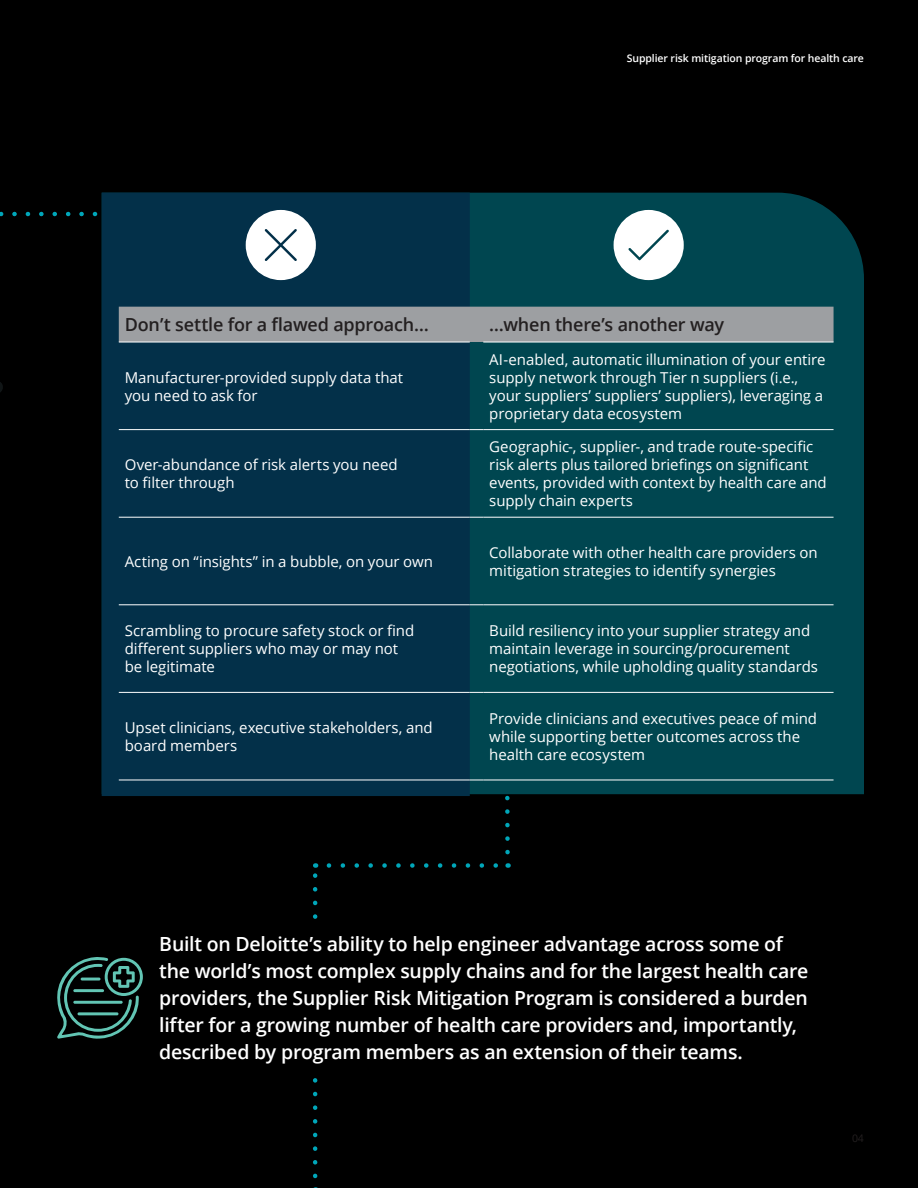
<style>
.page{position:relative;width:918px;height:1188px;background:#000}
.page>*{position:absolute;margin:0;border:0;box-sizing:border-box;transform-origin:0 0}
.t1{font:600 19.5px/27px "Open Sans";letter-spacing:-.015em;color:#fff}
.t2{font:600 18px "Open Sans";letter-spacing:-.01em;color:#231f20}
.t3{font:15px/18px "Open Sans";letter-spacing:-.005em;color:#fff}
.t4{font:600 10.5px "Open Sans";letter-spacing:-.01em;color:#fff}
.t5{font:10.5px "Open Sans";color:#231f20}
</style>
<div class="page">
<svg style="left:329px;top:863px;width:169px;height:5px"></svg>
<svg style="left:313px;top:863px;width:4px;height:313px"></svg>
<svg style="left:502px;top:794px;width:10px;height:61px"></svg>
<div style="left:470px;top:193px;width:394px;height:601px;background:#004650"></div>
<div style="left:102px;top:193px;width:368px;height:603px;background:#033049"></div>
<svg style="left:0;top:382px;width:3px;height:10px"></svg>
<div style="left:146px;top:923px;width:694px;height:150px;background:#000"></div>
<svg style="left:57px;top:957px;width:86px;height:82px"></svg>
<hr style="left:119px;top:429px;width:351px;height:1px;background:#fff">
<svg style="left:470px;top:429px;width:13px;height:1px"></svg>
<hr style="left:483px;top:429px;width:351px;height:1px;background:#fff">
<hr style="left:119px;top:517px;width:351px;height:1px;background:#fff">
<svg style="left:470px;top:517px;width:13px;height:1px"></svg>
<hr style="left:483px;top:517px;width:351px;height:1px;background:#fff">
<hr style="left:119px;top:605px;width:351px;height:1px;background:#fff">
<svg style="left:470px;top:605px;width:13px;height:1px"></svg>
<hr style="left:483px;top:605px;width:351px;height:1px;background:#fff">
<hr style="left:119px;top:692px;width:351px;height:1px;background:#fff">
<svg style="left:470px;top:692px;width:13px;height:1px"></svg>
<hr style="left:483px;top:692px;width:351px;height:1px;background:#fff">
<hr style="left:119px;top:780px;width:351px;height:1px;background:#fff">
<svg style="left:470px;top:780px;width:13px;height:1px"></svg>
<hr style="left:483px;top:780px;width:351px;height:1px;background:#fff">
<svg style="left:0;top:210px;width:834px;height:151px;background:#30545f"></svg>
<p class="t4" style="left:627px;top:51px;width:239px">Supplier risk mitigation program for health care</p>
<p class="t2" style="left:125px;top:312px;width:305px">Don’t settle for a flawed approach…</p>
<p class="t2" style="left:489px;top:312px;width:236px">…when there’s another way</p>
<p class="t3" style="left:125px;top:368px;width:280px">Manufacturer-provided supply data that you need to ask for</p>
<p class="t3" style="left:489px;top:350px;width:338px">AI-enabled, automatic illumination of your entire supply network through Tier n suppliers (i.e., your suppliers’ suppliers’ suppliers), leveraging a proprietary data ecosystem</p>
<p class="t3" style="left:125px;top:455px;width:274px">Over-abundance of risk alerts you need to filter through</p>
<p class="t3" style="left:489px;top:437px;width:339px">Geographic-, supplier-, and trade route-specific risk alerts plus tailored briefings on significant events, provided with context by health care and supply chain experts</p>
<p class="t3" style="left:125px;top:552px;width:310px">Acting on “insights” in a bubble, on your own</p>
<p class="t3" style="left:489px;top:543px;width:330px">Collaborate with other health care providers on mitigation strategies to identify synergies</p>
<p class="t3" style="left:125px;top:622px;width:291px">Scrambling to procure safety stock or find different suppliers who may or may not be legitimate</p>
<p class="t3" style="left:489px;top:622px;width:330px">Build resiliency into your supplier strategy and maintain leverage in sourcing/procurement negotiations, while upholding quality standards</p>
<p class="t3" style="left:125px;top:718px;width:310px">Upset clinicians, executive stakeholders, and board members</p>
<p class="t3" style="left:489px;top:709px;width:329px">Provide clinicians and executives peace of mind while supporting better outcomes across the health care ecosystem</p>
<p class="t1" style="left:159px;top:930px;width:651px">Built on Deloitte’s ability to help engineer advantage across some of the world’s most complex supply chains and for the largest health care providers, the Supplier Risk Mitigation Program is considered a burden lifter for a growing number of health care providers and, importantly, described by program members as an extension of their teams.</p>
<p class="t5" style="left:852px;top:1131px;width:13px">04</p>
</div>
